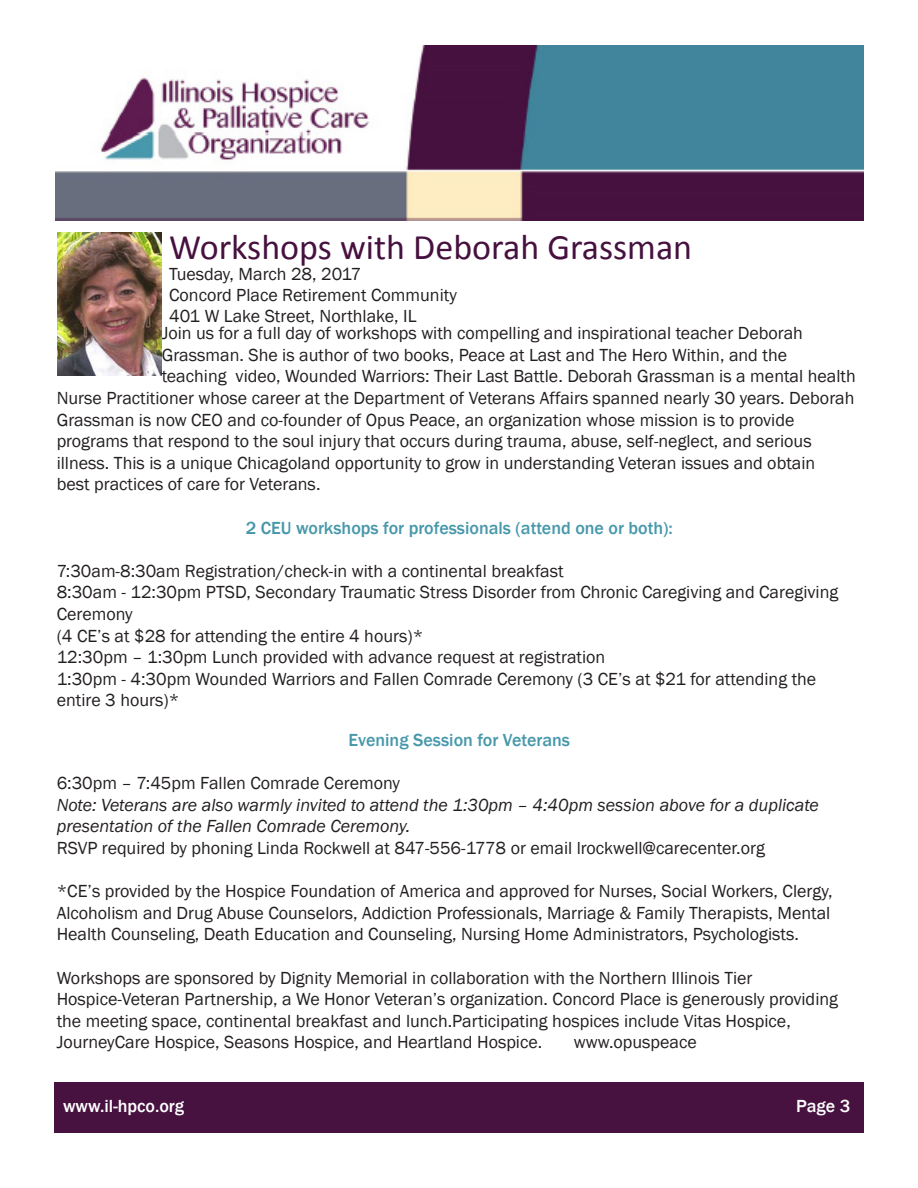
<style>
.page{position:relative;width:918px;height:1188px;background:#fff}
.page>*{position:absolute;margin:0;border:0;box-sizing:border-box;transform-origin:0 0}
.t1{font:36px "Calibri";color:#46113f}
.t2{font:18px/21.6px "Franklin Gothic";color:#231f20}
.t3{font:italic 18px/21.6px "Franklin Gothic";color:#231f20}
.t4{font:500 18px "Franklin Gothic";color:#4798ab}
.t5{font:500 18px "Franklin Gothic";color:#fff}
</style>
<div class="page">
<div style="left:54px;top:1082px;width:810px;height:51px;background:#471240"></div>
<img style="left:57px;top:232px;width:105px;height:144px">
<img style="left:56px;top:45px;width:808px;height:175px">
<p class="t1" style="left:169px;top:224px;width:525px">Workshops with Deborah Grassman</p>
<p class="t2" style="left:169px;top:264px;width:194px">Tuesday, March 28, 2017</p>
<p class="t2" style="left:169px;top:285px;width:289px">Concord Place Retirement Community</p>
<p class="t2" style="left:169px;top:306px;width:249px">401 W Lake Street, Northlake, IL</p>
<p class="t2" style="left:162px;top:323px;width:643px">Join us for a full day of workshops with compelling and inspirational teacher Deborah</p>
<p class="t2" style="left:162px;top:344px;width:627px">Grassman. She is author of two books, Peace at Last and The Hero Within, and the</p>
<p class="t2" style="left:162px;top:366px;width:696px">teaching video, Wounded Warriors: Their Last Battle. Deborah Grassman is a mental health</p>
<p class="t2" style="left:57px;top:388px;width:799px">Nurse Practitioner whose career at the Department of Veterans Affairs spanned nearly 30 years. Deborah</p>
<p class="t2" style="left:57px;top:409px;width:739px">Grassman is now CEO and co-founder of Opus Peace, an organization whose mission is to provide</p>
<p class="t2" style="left:57px;top:431px;width:757px">programs that respond to the soul injury that occurs during trauma, abuse, self-neglect, and serious</p>
<p class="t2" style="left:57px;top:452px;width:760px">illness. This is a unique Chicagoland opportunity to grow in understanding Veteran issues and obtain</p>
<p class="t2" style="left:57px;top:474px;width:265px">best practices of care for Veterans.</p>
<p class="t4" style="left:246px;top:516px;width:429px">2 CEU workshops for professionals (attend one or both):</p>
<p class="t2" style="left:57px;top:560px;width:508px">7:30am-8:30am Registration/check-in with a continental breakfast</p>
<p class="t2" style="left:57px;top:582px;width:783px">8:30am - 12:30pm PTSD, Secondary Traumatic Stress Disorder from Chronic Caregiving and Caregiving<br>Ceremony<br>(4 CE’s at $28 for attending the entire 4 hours)*</p>
<p class="t2" style="left:57px;top:647px;width:550px">12:30pm – 1:30pm Lunch provided with advance request at registration</p>
<p class="t2" style="left:57px;top:668px;width:761px">1:30pm - 4:30pm Wounded Warriors and Fallen Comrade Ceremony (3 CE’s at $21 for attending the entire 3 hours)*</p>
<p class="t4" style="left:349px;top:729px;width:223px">Evening Session for Veterans</p>
<p class="t2" style="left:57px;top:773px;width:345px">6:30pm – 7:45pm Fallen Comrade Ceremony</p>
<p class="t3" style="left:57px;top:794px;width:764px">Note: Veterans are also warmly invited to attend the 1:30pm – 4:40pm session above for a duplicate presentation of the Fallen Comrade Ceremony.</p>
<p class="t2" style="left:57px;top:838px;width:710px">RSVP required by phoning Linda Rockwell at 847-556-1778 or email lrockwell@carecenter.org</p>
<p class="t2" style="left:57px;top:881px;width:777px">*CE’s provided by the Hospice Foundation of America and approved for Nurses, Social Workers, Clergy,<br>Alcoholism and Drug Abuse Counselors, Addiction Professionals, Marriage &amp; Family Therapists, Mental<br>Health Counseling, Death Education and Counseling, Nursing Home Administrators, Psychologists.</p>
<p class="t2" style="left:57px;top:967px;width:783px">Workshops are sponsored by Dignity Memorial in collaboration with the Northern Illinois Tier Hospice-Veteran Partnership, a We Honor Veteran’s organization. Concord Place is generously providing the meeting space, continental breakfast and lunch.Participating hospices include Vitas Hospice, JourneyCare Hospice, Seasons Hospice, and Heartland Hospice.</p>
<p class="t2" style="left:574px;top:1032px;width:125px">www.opuspeace</p>
<p class="t5" style="left:63px;top:1095px;width:123px">www.il-hpco.org</p>
<p class="t5" style="left:796px;top:1095px;width:56px">Page 3</p>
</div>
